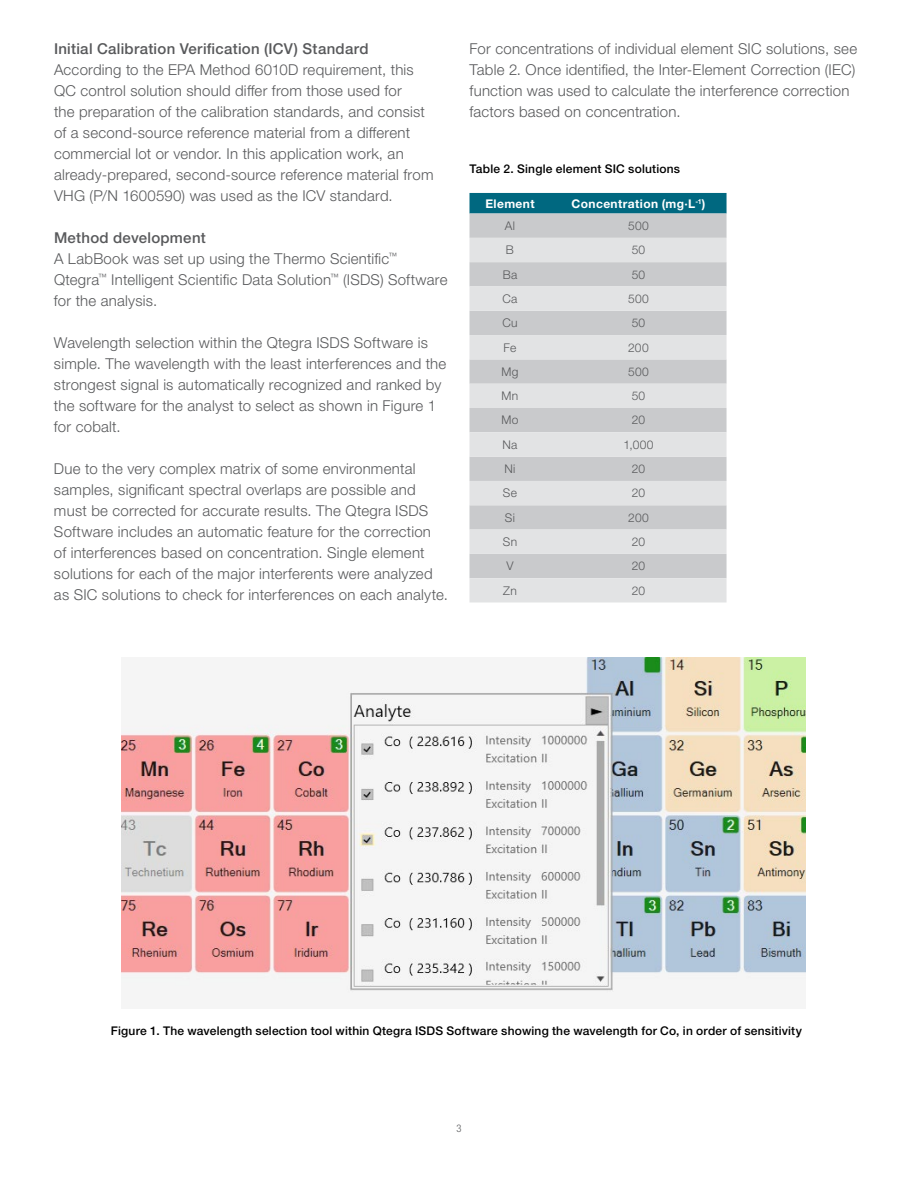
<style>
.page{position:relative;width:918px;height:1188px;background:#fff}
.page>*{position:absolute;margin:0;border:0;box-sizing:border-box;transform-origin:0 0}
.t1{font:300 15px/21px "Helvetica Neue LTW1 G";letter-spacing:.015em;color:#58595b}
.t2{font:500 15px "Helvetica Neue LTW1 G";letter-spacing:.02em;color:#58595b}
.t3{font:500 12px "Helvetica Neue LTW1 G";letter-spacing:.015em;color:#000}
.t4{font:300 12px "Helvetica Neue LTW1 G";letter-spacing:.02em;color:#58595b}
.t5{font:700 12px "Helvetica Neue LTW1 G";letter-spacing:.035em;color:#fff}
.t6{font:300 condensed 10.5px "Helvetica Neue LTW1 G";color:#58595b}
.s1{font-weight:500}
</style>
<div class="page">
<div style="left:469px;top:193px;width:258px;height:21px;background:#006880"></div>
<div style="left:469px;top:214px;width:258px;height:24px;background:#c9cacc"></div>
<svg style="left:469px;top:238px;width:258px;height:364px;background:#d6d7d9"></svg>
<img style="left:121px;top:657px;width:685px;height:336px">
<p class="t2" style="left:54px;top:40px;width:316px">Initial Calibration Verification (ICV) Standard</p>
<p class="t1" style="left:54px;top:59px;width:381px">According to the EPA Method 6010D requirement, this QC control solution should differ from those used for<br>the preparation of the calibration standards, and consist of a second-source reference material from a different commercial lot or vendor. In this application work, an already-prepared, second-source reference material from VHG (P/N 1600590) was used as the ICV standard.</p>
<p class="t1" style="left:54px;top:227px;width:395px"><span class="s1">Method development<br></span>A LabBook was set up using the Thermo Scientific<sup>™ </sup>Qtegra<sup>™</sup> Intelligent Scientific Data Solution<sup>™</sup> (ISDS) Software for the analysis.</p>
<p class="t1" style="left:54px;top:332px;width:394px">Wavelength selection within the Qtegra ISDS Software is simple. The wavelength with the least interferences and the strongest signal is automatically recognized and ranked by the software for the analyst to select as shown in Figure 1 for cobalt.</p>
<p class="t1" style="left:54px;top:458px;width:396px">Due to the very complex matrix of some environmental samples, significant spectral overlaps are possible and must be corrected for accurate results. The Qtegra ISDS Software includes an automatic feature for the correction<br>of interferences based on concentration. Single element solutions for each of the major interferents were analyzed as SIC solutions to check for interferences on each analyte.</p>
<p class="t1" style="left:469px;top:38px;width:389px">For concentrations of individual element SIC solutions, see Table 2. Once identified, the Inter-Element Correction (IEC) function was used to calculate the interference correction factors based on concentration.</p>
<p class="t3" style="left:469px;top:162px;width:212px">Table 2. Single element SIC solutions</p>
<p class="t5" style="left:485px;top:196px;width:51px">Element</p>
<p class="t5" style="left:572px;top:196px;width:135px">Concentration (mg·L<sup>-1</sup>)</p>
<p class="t4" style="left:505px;top:218px;width:12px">Al</p>
<p class="t4" style="left:628px;top:218px;width:22px">500</p>
<p class="t4" style="left:506px;top:243px;width:10px">B</p>
<p class="t4" style="left:632px;top:243px;width:15px">50</p>
<p class="t4" style="left:503px;top:267px;width:16px">Ba</p>
<p class="t4" style="left:632px;top:267px;width:15px">50</p>
<p class="t4" style="left:503px;top:291px;width:16px">Ca</p>
<p class="t4" style="left:628px;top:291px;width:22px">500</p>
<p class="t4" style="left:502px;top:316px;width:17px">Cu</p>
<p class="t4" style="left:632px;top:316px;width:15px">50</p>
<p class="t4" style="left:504px;top:340px;width:14px">Fe</p>
<p class="t4" style="left:628px;top:340px;width:22px">200</p>
<p class="t4" style="left:502px;top:364px;width:18px">Mg</p>
<p class="t4" style="left:628px;top:364px;width:22px">500</p>
<p class="t4" style="left:502px;top:389px;width:18px">Mn</p>
<p class="t4" style="left:632px;top:389px;width:15px">50</p>
<p class="t4" style="left:502px;top:413px;width:18px">Mo</p>
<p class="t4" style="left:632px;top:413px;width:15px">20</p>
<p class="t4" style="left:503px;top:437px;width:16px">Na</p>
<p class="t4" style="left:623px;top:437px;width:32px">1,000</p>
<p class="t4" style="left:505px;top:461px;width:12px">Ni</p>
<p class="t4" style="left:632px;top:461px;width:15px">20</p>
<p class="t4" style="left:503px;top:486px;width:16px">Se</p>
<p class="t4" style="left:632px;top:486px;width:15px">20</p>
<p class="t4" style="left:505px;top:510px;width:12px">Si</p>
<p class="t4" style="left:628px;top:510px;width:22px">200</p>
<p class="t4" style="left:503px;top:534px;width:16px">Sn</p>
<p class="t4" style="left:632px;top:534px;width:15px">20</p>
<p class="t4" style="left:506px;top:559px;width:9px">V</p>
<p class="t4" style="left:632px;top:559px;width:15px">20</p>
<p class="t4" style="left:503px;top:583px;width:15px">Zn</p>
<p class="t4" style="left:632px;top:583px;width:15px">20</p>
<p class="t3" style="left:111px;top:1024px;width:693px">Figure 1. The wavelength selection tool within Qtegra ISDS Software showing the wavelength for Co, in order of sensitivity</p>
<p class="t6" style="left:456px;top:1122px;width:7px">3</p>
</div>
